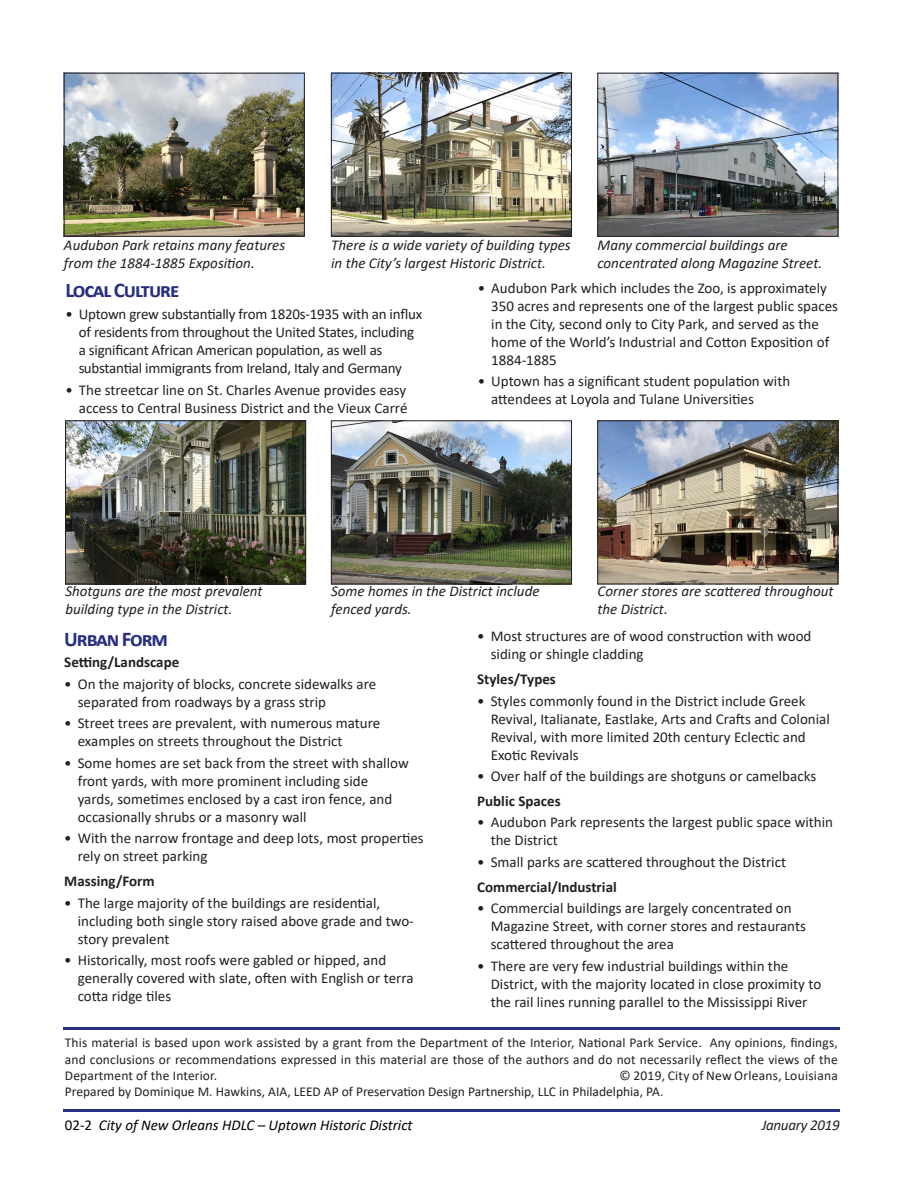
<style>
.page{position:relative;width:918px;height:1188px;background:#fff}
.page>*{position:absolute;margin:0;border:0;box-sizing:border-box;transform-origin:0 0}
.Text_-_Heading_1{font:700 21px "Calibri";letter-spacing:-.05em;color:#282f80}
.t1{font:15px/18px "Calibri";color:#231f20}
.t2{font:italic 15px/18.3px "Calibri";color:#231f20}
.Text_-_Body{font:700 15px "Calibri";color:#231f20}
.t3{font:italic 15px "Calibri";color:#000}
.t4{font:italic 15px "Calibri";letter-spacing:-.02em;color:#231f20}
.Text_-_Body-2{font:13.5px/16.5px "Calibri";color:#231f20;text-align:justify}
.Text_-_Body-3{font:13.5px "Calibri";letter-spacing:.02em;color:#231f20}
.s1{font-style:normal}
</style>
<div class="page">
<hr style="left:63px;top:1109px;width:777px;height:2px;background:#282f80">
<hr style="left:63px;top:1028px;width:777px;height:2px;background:#282f80">
<img style="left:66px;top:75px;width:237px;height:160px">
<div style="left:64px;top:73px;width:241px;height:164px;border:1px solid #231f20"></div>
<img style="left:333px;top:75px;width:237px;height:160px">
<div style="left:331px;top:73px;width:241px;height:164px;border:1px solid #231f20"></div>
<img style="left:600px;top:75px;width:236px;height:160px">
<div style="left:598px;top:73px;width:240px;height:164px;border:1px solid #231f20"></div>
<img style="left:333px;top:423px;width:237px;height:159px">
<div style="left:331px;top:421px;width:241px;height:163px;border:1px solid #231f20"></div>
<img style="left:600px;top:423px;width:236px;height:159px">
<div style="left:598px;top:421px;width:240px;height:163px;border:1px solid #231f20"></div>
<img style="left:67px;top:423px;width:237px;height:159px">
<div style="left:65px;top:421px;width:241px;height:163px;border:1px solid #231f20"></div>
<p class="t2" style="left:64px;top:235px;width:223px">Audubon Park retains many features from the 1884-1885 Exposition.</p>
<p class="t2" style="left:331px;top:235px;width:241px">There is a wide variety of building types in the City’s largest Historic District.</p>
<p class="t2" style="left:598px;top:235px;width:226px">Many commercial buildings are concentrated along Magazine Street.</p>
<p class="Text_-_Heading_1" style="left:65px;top:276px;width:116px">Local Culture</p>
<p class="t1" style="left:79px;top:305px;width:345px;text-indent:-14px">• Uptown grew substantially from 1820s-1935 with an influx of residents from throughout the United States, including a significant African American population, as well as substantial immigrants from Ireland, Italy and Germany</p>
<p class="t1" style="left:65px;top:380px;width:344px;text-align:right">• The streetcar line on St. Charles Avenue provides easy access to Central Business District and the Vieux Carré</p>
<p class="t1" style="left:491px;top:279px;width:348px;text-indent:-14px">• Audubon Park which includes the Zoo, is approximately 350 acres and represents one of the largest public spaces in the City, second only to City Park, and served as the home of the World’s Industrial and Cotton Exposition of 1884-1885</p>
<p class="t1" style="left:491px;top:372px;width:300px;text-indent:-14px">• Uptown has a significant student population with attendees at Loyola and Tulane Universities</p>
<p class="t2" style="left:65px;top:581px;width:199px">Shotguns are the most prevalent building type in the District.</p>
<p class="t2" style="left:331px;top:581px;width:210px">Some homes in the District include fenced yards.</p>
<p class="t2" style="left:598px;top:581px;width:238px">Corner stores are scattered throughout the District.</p>
<p class="t1" style="left:491px;top:627px;width:322px;text-indent:-14px">• Most structures are of wood construction with wood siding or shingle cladding</p>
<p class="Text_-_Body" style="left:477px;top:669px;width:80px">Styles/Types</p>
<p class="t1" style="left:491px;top:691px;width:341px;text-indent:-14px">• Styles commonly found in the District include Greek Revival, Italianate, Eastlake, Arts and Crafts and Colonial Revival, with more limited 20th century Eclectic and Exotic Revivals</p>
<p class="t1" style="left:477px;top:767px;width:341px">• Over half of the buildings are shotguns or camelbacks</p>
<p class="Text_-_Body" style="left:477px;top:790px;width:85px">Public Spaces</p>
<p class="t1" style="left:491px;top:813px;width:344px;text-indent:-14px">• Audubon Park represents the largest public space within the District</p>
<p class="t1" style="left:477px;top:853px;width:310px">• Small parks are scattered throughout the District</p>
<p class="Text_-_Body" style="left:477px;top:876px;width:141px">Commercial/Industrial</p>
<p class="t1" style="left:491px;top:899px;width:317px;text-indent:-14px">• Commercial buildings are largely concentrated on<br>Magazine Street, with corner stores and restaurants scattered throughout the area</p>
<p class="t1" style="left:491px;top:956px;width:332px;text-indent:-14px">• There are very few industrial buildings within the<br>District, with the majority located in close proximity to the rail lines running parallel to the Mississippi River</p>
<p class="Text_-_Heading_1" style="left:64px;top:624px;width:105px">Urban Form</p>
<p class="Text_-_Body" style="left:64px;top:652px;width:117px">Setting/Landscape</p>
<p class="t1" style="left:78px;top:675px;width:300px;text-indent:-14px">• On the majority of blocks, concrete sidewalks are separated from roadways by a grass strip</p>
<p class="t1" style="left:78px;top:714px;width:304px;text-indent:-14px">• Street trees are prevalent, with numerous mature examples on streets throughout the District</p>
<p class="t1" style="left:78px;top:754px;width:332px;text-indent:-14px">• Some homes are set back from the street with shallow front yards, with more prominent including side<br>yards, sometimes enclosed by a cast iron fence, and occasionally shrubs or a masonry wall</p>
<p class="t1" style="left:78px;top:829px;width:347px;text-indent:-14px">• With the narrow frontage and deep lots, most properties rely on street parking</p>
<p class="Text_-_Body" style="left:64px;top:871px;width:92px">Massing/Form</p>
<p class="t1" style="left:78px;top:893px;width:338px;text-indent:-14px">• The large majority of the buildings are residential, including both single story raised above grade and two&shy;story prevalent</p>
<p class="t1" style="left:78px;top:951px;width:337px;text-indent:-14px">• Historically, most roofs were gabled or hipped, and generally covered with slate, often with English or terra cotta ridge tiles</p>
<p class="Text_-_Body-2" style="left:65px;top:1034px;width:774px">This material is based upon work assisted by a grant from the Department of the Interior, National Park Service. Any opinions, findings, and conclusions or recommendations expressed in this material are those of the authors and do not necessarily reflect the views of the Department of the Interior.</p>
<p class="Text_-_Body-3" style="left:620px;top:1066px;width:220px">© 2019, City of New Orleans, Louisiana</p>
<p class="Text_-_Body-2" style="left:65px;top:1083px;width:600px">Prepared by Dominique M. Hawkins, AIA, LEED AP of Preservation Design Partnership, LLC in Philadelphia, PA.</p>
<p class="t3" style="left:65px;top:1115px;width:349px"><span class="s1">02-2</span> City of New Orleans HDLC – Uptown Historic District</p>
<p class="t4" style="left:762px;top:1115px;width:80px">January 2019</p>
</div>
